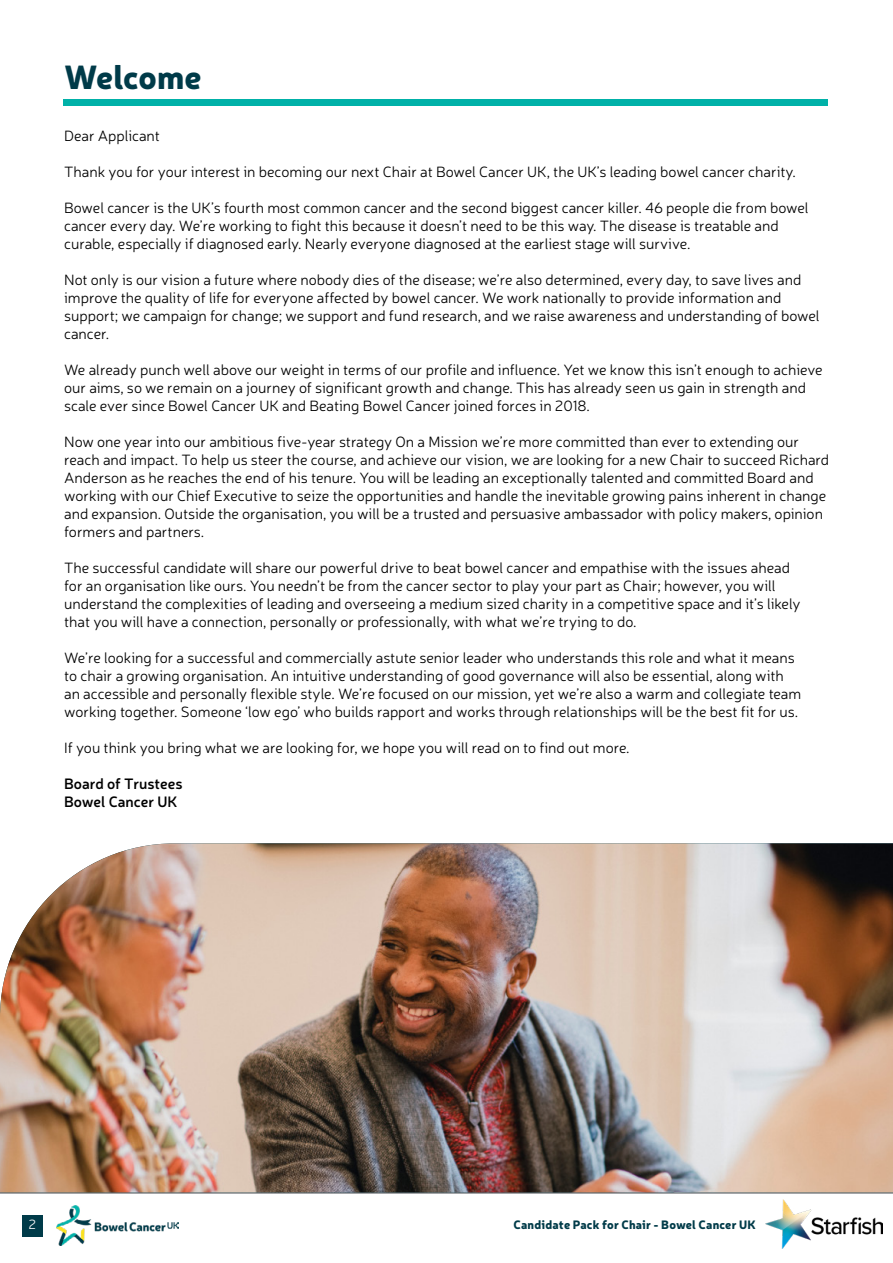
<style>
.page{position:relative;width:893px;height:1263px;background:#fff}
.page>*{position:absolute;margin:0;border:0;box-sizing:border-box;transform-origin:0 0}
.t1{font:900 33px "Neris";letter-spacing:-.005em;color:#003b49}
.t2{font:300 15px/18px "Neris";color:#000}
.t3{font:600 15px/18px "Neris";color:#000}
.t4{font:300 13.5px "Neris";color:#fff}
.t5{font:900 12px "Neris";letter-spacing:.015em;color:#003b49}
</style>
<div class="page">
<img style="left:765px;top:1200px;width:117px;height:48px">
<div style="left:22px;top:1215px;width:21px;height:21px;background:#003b49"></div>
<hr style="left:0;top:1192px;width:893px;height:2px;background:#a3a5a8">
<img style="left:56px;top:1205px;width:123px;height:41px">
<div style="left:64px;top:100px;width:764px;height:6px;background:#00b1a8"></div>
<img style="left:0;top:843px;width:893px;height:349px">
<h1 class="t1" style="left:64px;top:52px;width:139px">Welcome</h1>
<p class="t2" style="left:64px;top:126px;width:97px">Dear Applicant</p>
<p class="t2" style="left:64px;top:162px;width:733px">Thank you for your interest in becoming our next Chair at Bowel Cancer UK, the UK’s leading bowel cancer charity.</p>
<p class="t2" style="left:64px;top:198px;width:746px">Bowel cancer is the UK’s fourth most common cancer and the second biggest cancer killer. 46 people die from bowel cancer every day. We’re working to fight this because it doesn’t need to be this way. The disease is treatable and curable, especially if diagnosed early. Nearly everyone diagnosed at the earliest stage will survive.</p>
<p class="t2" style="left:64px;top:270px;width:757px">Not only is our vision a future where nobody dies of the disease; we’re also determined, every day, to save lives and improve the quality of life for everyone affected by bowel cancer. We work nationally to provide information and support; we campaign for change; we support and fund research, and we raise awareness and understanding of bowel cancer.</p>
<p class="t2" style="left:64px;top:360px;width:760px">We already punch well above our weight in terms of our profile and influence. Yet we know this isn’t enough to achieve our aims, so we remain on a journey of significant growth and change. This has already seen us gain in strength and scale ever since Bowel Cancer UK and Beating Bowel Cancer joined forces in 2018.</p>
<p class="t2" style="left:64px;top:432px;width:767px">Now one year into our ambitious five-year strategy On a Mission we’re more committed than ever to extending our reach and impact. To help us steer the course, and achieve our vision, we are looking for a new Chair to succeed Richard Anderson as he reaches the end of his tenure. You will be leading an exceptionally talented and committed Board and working with our Chief Executive to seize the opportunities and handle the inevitable growing pains inherent in change and expansion. Outside the organisation, you will be a trusted and persuasive ambassador with policy makers, opinion formers and partners.</p>
<p class="t2" style="left:64px;top:558px;width:738px">The successful candidate will share our powerful drive to beat bowel cancer and empathise with the issues ahead for an organisation like ours. You needn’t be from the cancer sector to play your part as Chair; however, you will understand the complexities of leading and overseeing a medium sized charity in a competitive space and it’s likely that you will have a connection, personally or professionally, with what we’re trying to do.</p>
<p class="t2" style="left:64px;top:648px;width:739px">We’re looking for a successful and commercially astute senior leader who understands this role and what it means to chair a growing organisation. An intuitive understanding of good governance will also be essential, along with an accessible and personally flexible style. We’re focused on our mission, yet we’re also a warm and collegiate team working together. Someone ‘low ego’ who builds rapport and works through relationships will be the best fit for us.</p>
<p class="t2" style="left:64px;top:738px;width:567px">If you think you bring what we are looking for, we hope you will read on to find out more.</p>
<p class="t3" style="left:64px;top:774px;width:120px">Board of Trustees<br>Bowel Cancer UK</p>
<p class="t4" style="left:29px;top:1216px;width:9px">2</p>
<p class="t5" style="left:513px;top:1215px;width:244px">Candidate Pack for Chair - Bowel Cancer UK</p>
</div>
